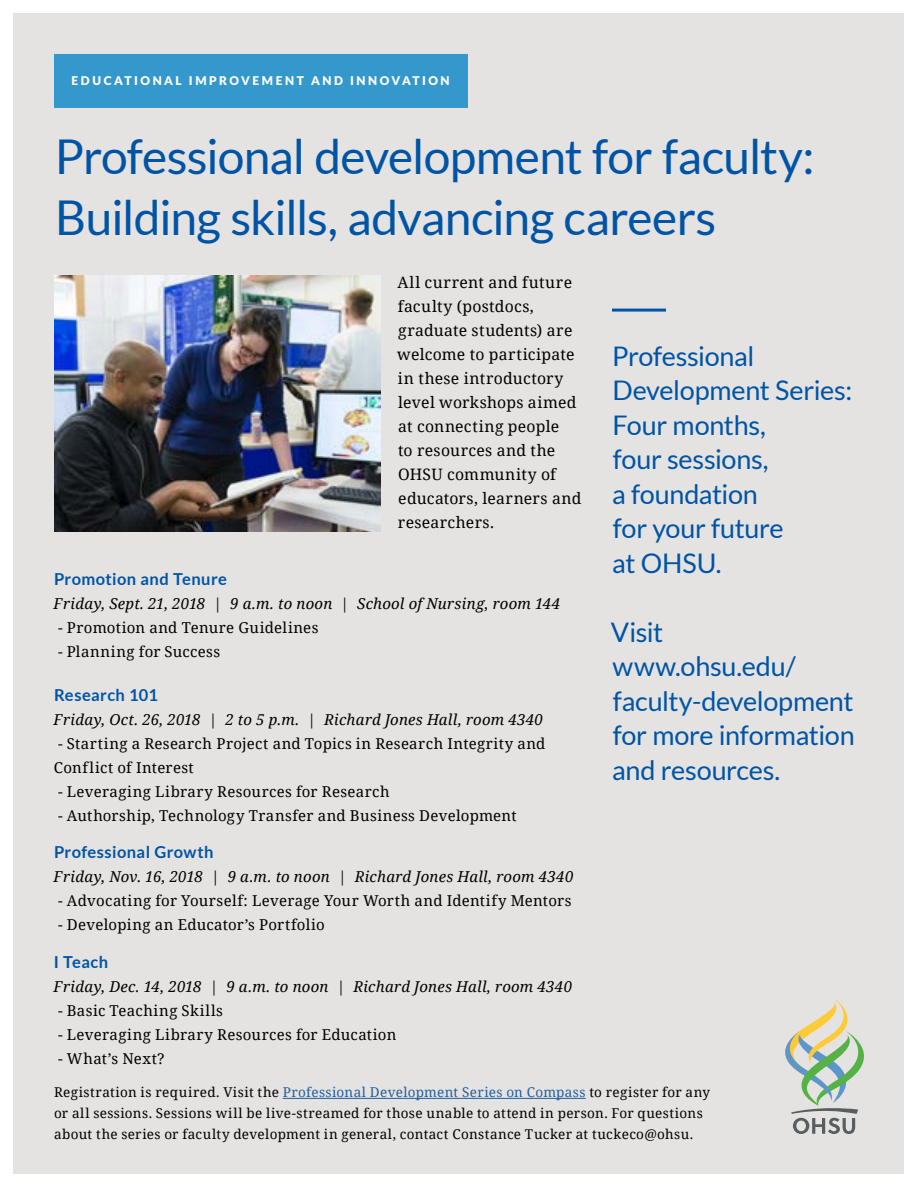
<style>
.page{position:relative;width:918px;height:1188px;background:#fff}
.page>*{position:absolute;margin:0;border:0;box-sizing:border-box;transform-origin:0 0}
.t1{font:48px/61.5px "Lato";letter-spacing:-.015em;color:#0054a6}
.t2{font:27px/34.5px "Lato";letter-spacing:-.01em;color:#0054a6}
.t3{font:700 16.5px "Lato";letter-spacing:.025em;color:#0054a6}
.t4{font:15.75px/24px "Noto Serif";letter-spacing:.02em;color:#000}
.t5{font:15px/24px "Noto Serif";letter-spacing:.02em;color:#000}
.t6{font:italic 15px "Noto Serif";letter-spacing:.015em;color:#000}
.t7{font:13.5px/21px "Noto Serif";letter-spacing:.025em;color:#000}
.t8{font:900 12px "Lato";letter-spacing:.21em;color:#fff}
.s1{color:#215e9e}
</style>
<div class="page">
<div style="left:14px;top:14px;width:890px;height:1160px;background:#e4e3e2"></div>
<div style="left:54px;top:54px;width:414px;height:54px;background:#3498cc"></div>
<svg style="left:785px;top:999px;width:79px;height:135px"></svg>
<hr style="left:612px;top:309px;width:54px;height:3px;background:#0054a6">
<img style="left:54px;top:275px;width:326px;height:257px">
<hr style="left:283px;top:1098px;width:303px;height:1px;background:#215e9e">
<p class="t8" style="left:72px;top:74px;width:380px">EDUCATIONAL IMPROVEMENT AND INNOVATION</p>
<h1 class="t1" style="left:55px;top:125px;width:761px">Professional development for faculty:<br>Building skills, advancing careers</h1>
<p class="t4" style="left:397px;top:270px;width:186px">All current and future faculty (postdocs, graduate students) are welcome to participate in these introductory level workshops aimed at connecting people<br>to resources and the<br>OHSU community of educators, learners and researchers.</p>
<h2 class="t2" style="left:612px;top:338px;width:242px">Professional<br>Development Series:<br>Four months,<br>four sessions,<br>a foundation<br>for your future<br>at OHSU.</h2>
<p class="t3" style="left:54px;top:570px;width:174px">Promotion and Tenure</p>
<p class="t6" style="left:54px;top:593px;width:508px">Friday, Sept. 21, 2018 | 9 a.m. to noon | School of Nursing, room 144</p>
<p class="t5" style="left:58px;top:615px;width:262px">- Promotion and Tenure Guidelines</p>
<p class="t5" style="left:58px;top:639px;width:164px">- Planning for Success</p>
<p class="t3" style="left:54px;top:685px;width:105px">Research 101</p>
<p class="t6" style="left:54px;top:709px;width:491px">Friday, Oct. 26, 2018 | 2 to 5 p.m. | Richard Jones Hall, room 4340</p>
<p class="t5" style="left:54px;top:731px;width:493px">- Starting a Research Project and Topics in Research Integrity and<br>Conflict of Interest</p>
<p class="t5" style="left:58px;top:779px;width:333px">- Leveraging Library Resources for Research</p>
<p class="t5" style="left:58px;top:803px;width:460px">- Authorship, Technology Transfer and Business Development</p>
<p class="t3" style="left:54px;top:843px;width:161px">Professional Growth</p>
<p class="t6" style="left:54px;top:866px;width:521px">Friday, Nov. 16, 2018 | 9 a.m. to noon | Richard Jones Hall, room 4340</p>
<p class="t5" style="left:58px;top:888px;width:515px">- Advocating for Yourself: Leverage Your Worth and Identify Mentors</p>
<p class="t5" style="left:58px;top:912px;width:268px">- Developing an Educator’s Portfolio</p>
<p class="t3" style="left:54px;top:952px;width:56px">I Teach</p>
<p class="t6" style="left:54px;top:976px;width:520px">Friday, Dec. 14, 2018 | 9 a.m. to noon | Richard Jones Hall, room 4340</p>
<p class="t5" style="left:58px;top:998px;width:167px">- Basic Teaching Skills</p>
<p class="t5" style="left:58px;top:1022px;width:340px">- Leveraging Library Resources for Education</p>
<p class="t5" style="left:58px;top:1046px;width:108px">- What’s Next?</p>
<p class="t7" style="left:54px;top:1081px;width:658px">Registration is required. Visit the <span class="s1">Professional Development Series on Compass</span> to register for any or all sessions. Sessions will be live-streamed for those unable to attend in person. For questions about the series or faculty development in general, contact Constance Tucker at tuckeco@ohsu.</p>
<h2 class="t2" style="left:611px;top:614px;width:245px">Visit<br>www.ohsu.edu/ faculty-development for more information and resources.</h2>
</div>
